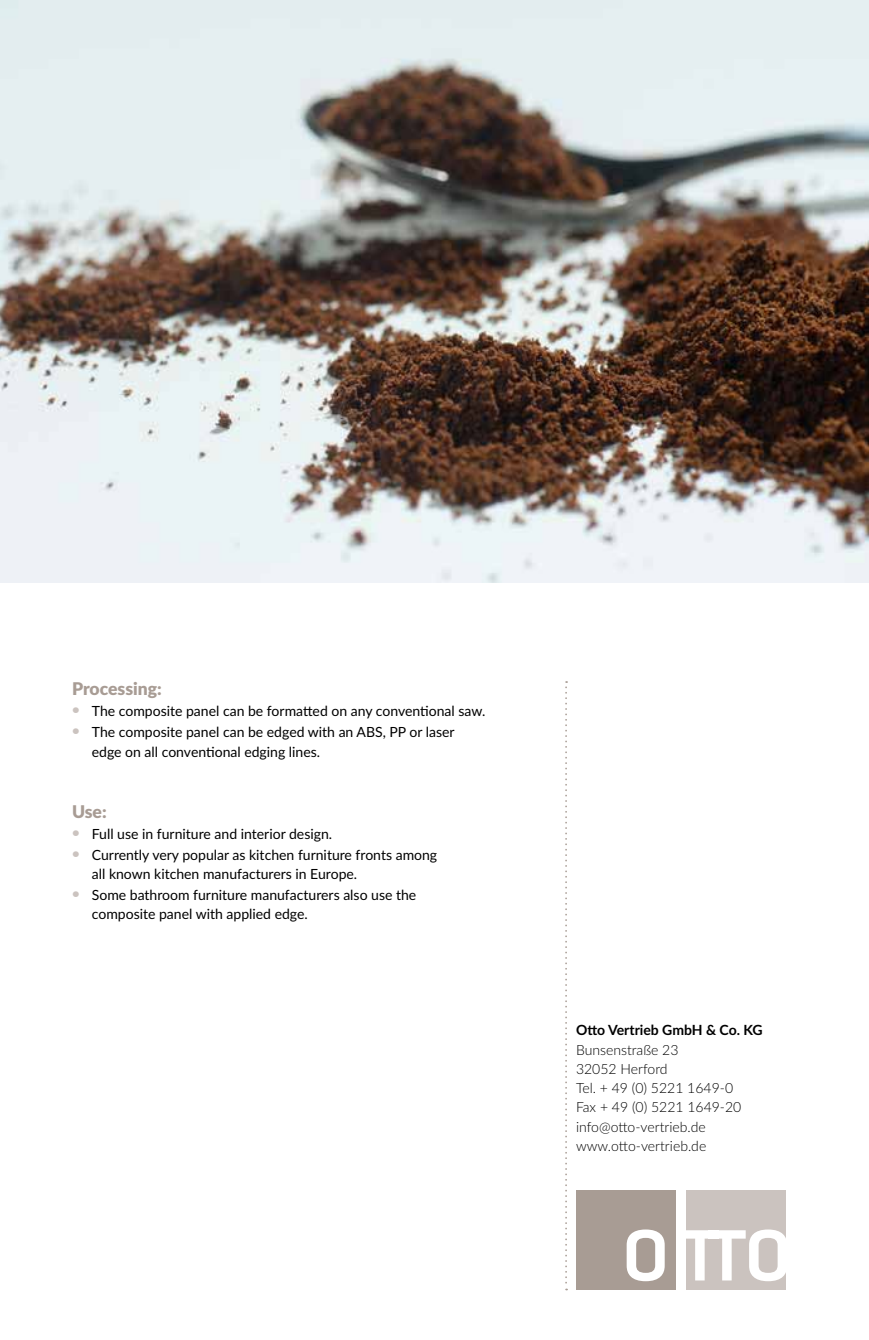
<style>
.page{position:relative;width:869px;height:1340px;background:#fff}
.page>*{position:absolute;margin:0;border:0;box-sizing:border-box;transform-origin:0 0}
.t1{font:900 17.5px "Lato";color:#a89c94}
.t2{font:14px/21px "Lato";color:#000}
.t3{font:300 14px/19.2px "Lato";color:#000}
.t4{font:700 14px "Lato";color:#000}
.s1{font-weight:900;font-size:26.25px;color:#cbc3bf}
</style>
<div class="page">
<img style="left:0;top:0;width:868px;height:583px">
<svg style="left:565px;top:681px;width:2px;height:609px"></svg>
<div style="left:685px;top:1190px;width:100px;height:100px;background:#cbc3bf"></div>
<svg style="left:685px;top:1229px;width:100px;height:52px"></svg>
<div style="left:575px;top:1190px;width:100px;height:100px;background:#a89c94"></div>
<svg style="left:626px;top:1229px;width:38px;height:52px"></svg>
<p class="t1" style="left:72px;top:675px;width:91px">Processing:</p>
<p class="t2" style="left:72px;top:700px;width:415px"><span class="s1">·</span> The composite panel can be formatted on any conventional saw. <span class="s1">·</span> The composite panel can be edged with an ABS, PP or laser</p>
<p class="t2" style="left:92px;top:740px;width:230px">edge on all conventional edging lines.</p>
<p class="t1" style="left:72px;top:798px;width:36px">Use:</p>
<p class="t2" style="left:72px;top:822px;width:366px"><span class="s1">·</span> Full use in furniture and interior design.<br><span class="s1">·</span> Currently very popular as kitchen furniture fronts among</p>
<p class="t2" style="left:72px;top:863px;width:345px;text-indent:20px">all known kitchen manufacturers in Europe.<br><span class="s1">·</span> Some bathroom furniture manufacturers also use the</p>
<p class="t2" style="left:92px;top:903px;width:217px">composite panel with applied edge.</p>
<p class="t4" style="left:575px;top:1019px;width:188px">Otto Vertrieb GmbH &amp; Co. KG</p>
<p class="t3" style="left:575px;top:1039px;width:167px">Bunsenstraße 23<br>32052 Herford<br>Tel. + 49 (0) 5221 1649-0<br>Fax + 49 (0) 5221 1649-20 info@otto-vertrieb.de www.otto-vertrieb.de</p>
</div>
